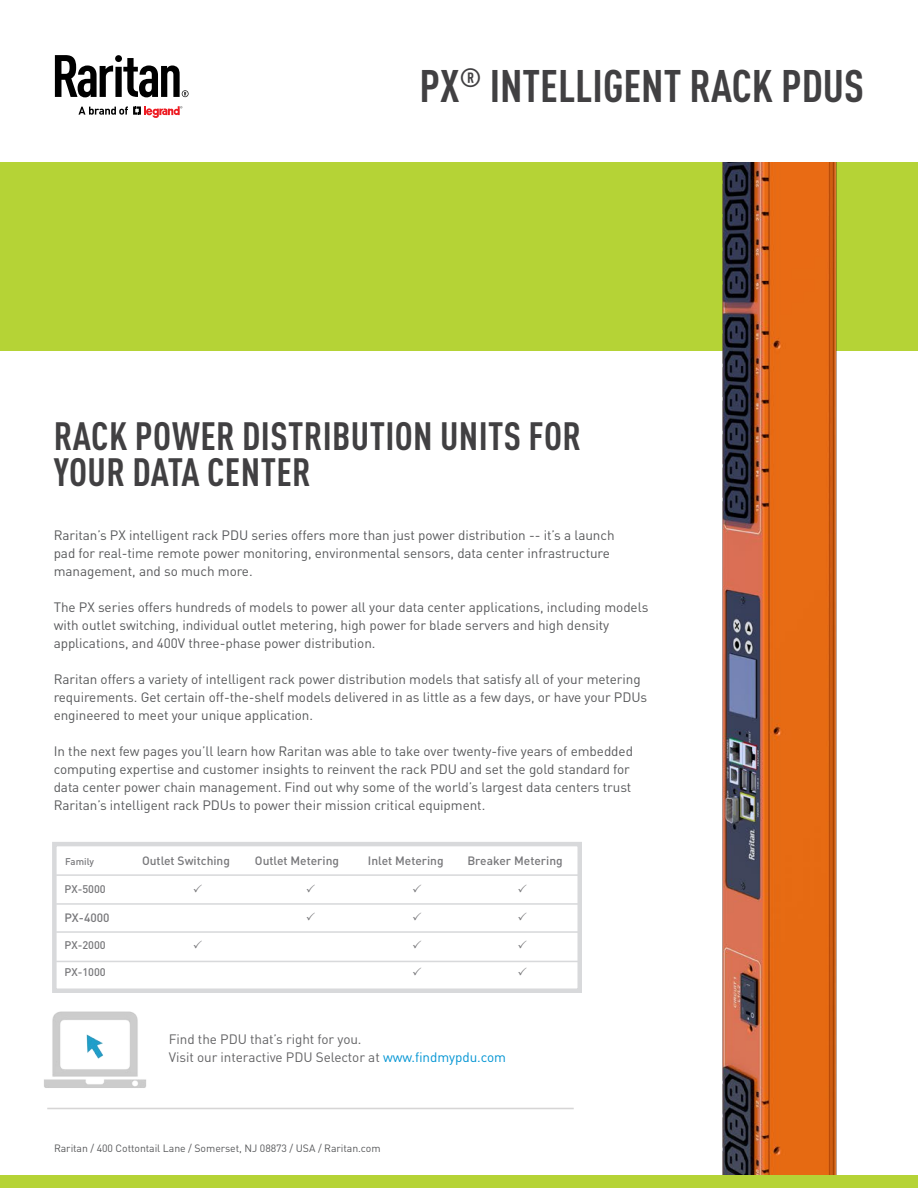
<style>
.page{position:relative;width:918px;height:1188px;background:#fff}
.page>*{position:absolute;margin:0;border:0;box-sizing:border-box;transform-origin:0 0}
.t1{font:700 condensed 45px "DIN Pro";color:#414042}
.t2{font:700 condensed 39px/36px "DIN Pro";letter-spacing:.01em;color:#414042}
.t3{font:13.5px/18px "DIN Pro";letter-spacing:-.005em;color:#58595b}
.t4{font:13.5px/18px "DIN Pro";letter-spacing:-.005em;color:#636365}
.t5{font:500 12px "DIN Pro";color:#77777a}
.t6{font:500 10.95px "DIN Pro";color:#77777a}
.t7{font:10.5px "DIN Pro";letter-spacing:-.005em;color:#58595b}
.t8{font:500 9.6px "DIN Pro";color:#77777a}
.s1{color:#0194d3}
</style>
<div class="page">
<div style="left:0;top:162px;width:918px;height:189px;background:#b5d336"></div>
<img style="left:44px;top:1011px;width:102px;height:77px">
<svg style="left:57px;top:960px;width:520px;height:1px"></svg>
<div style="left:52px;top:842px;width:530px;height:151px;border:4px solid #d8d9db"></div>
<hr style="left:56px;top:874px;width:522px;height:2px;background:#d8d9db">
<hr style="left:56px;top:903px;width:522px;height:2px;background:#d8d9db">
<hr style="left:56px;top:931px;width:522px;height:2px;background:#d8d9db">
<hr style="left:56px;top:961px;width:522px;height:1px;background:#d8d9db">
<hr style="left:47px;top:1108px;width:527px;height:1px;background:#d6d5d5">
<svg style="left:78px;top:106px;width:104px;height:12px"></svg>
<svg style="left:55px;top:55px;width:134px;height:42px"></svg>
<img style="left:722px;top:162px;width:115px;height:1013px">
<div style="left:0;top:1175px;width:918px;height:13px;background:#b5d336"></div>
<h1 class="t1" style="left:419px;top:59px;width:446px">PX<sup>®</sup> INTELLIGENT RACK PDUS</h1>
<h2 class="t2" style="left:54px;top:418px;width:529px">RACK POWER DISTRIBUTION UNITS FOR<br>YOUR DATA CENTER</h2>
<p class="t3" style="left:54px;top:526px;width:562px">Raritan’s PX intelligent rack PDU series offers more than just power distribution -- it’s a launch pad for real-time remote power monitoring, environmental sensors, data center infrastructure management, and so much more.</p>
<p class="t3" style="left:54px;top:598px;width:596px">The PX series offers hundreds of models to power all your data center applications, including models with outlet switching, individual outlet metering, high power for blade servers and high density applications, and 400V three-phase power distribution.</p>
<p class="t3" style="left:54px;top:670px;width:595px">Raritan offers a variety of intelligent rack power distribution models that satisfy all of your metering requirements. Get certain off-the-shelf models delivered in as little as a few days, or have your PDUs engineered to meet your unique application.</p>
<p class="t3" style="left:54px;top:742px;width:581px">In the next few pages you’ll learn how Raritan was able to take over twenty-five years of embedded computing expertise and customer insights to reinvent the rack PDU and set the gold standard for data center power chain management. Find out why some of the world’s largest data centers trust Raritan’s intelligent rack PDUs to power their mission critical equipment.</p>
<p class="t8" style="left:65px;top:855px;width:30px">Family</p>
<p class="t5" style="left:142px;top:853px;width:89px">Outlet Switching</p>
<p class="t5" style="left:255px;top:853px;width:86px">Outlet Metering</p>
<p class="t5" style="left:368px;top:853px;width:77px">Inlet Metering</p>
<p class="t5" style="left:467px;top:853px;width:97px">Breaker Metering</p>
<p class="t6" style="left:64px;top:881px;width:43px">PX-5000</p>
<p class="t5" style="left:64px;top:909px;width:47px">PX-4000</p>
<p class="t6" style="left:64px;top:938px;width:43px">PX-2000</p>
<p class="t6" style="left:64px;top:965px;width:43px">PX-1000</p>
<p class="t4" style="left:169px;top:1030px;width:339px">Find the PDU that’s right for you.<br>Visit our interactive PDU Selector at <span class="s1">www.findmypdu.com</span></p>
<p class="t7" style="left:54px;top:1141px;width:328px">Raritan / 400 Cottontail Lane / Somerset, NJ 08873 / USA / Raritan.com</p>
</div>
